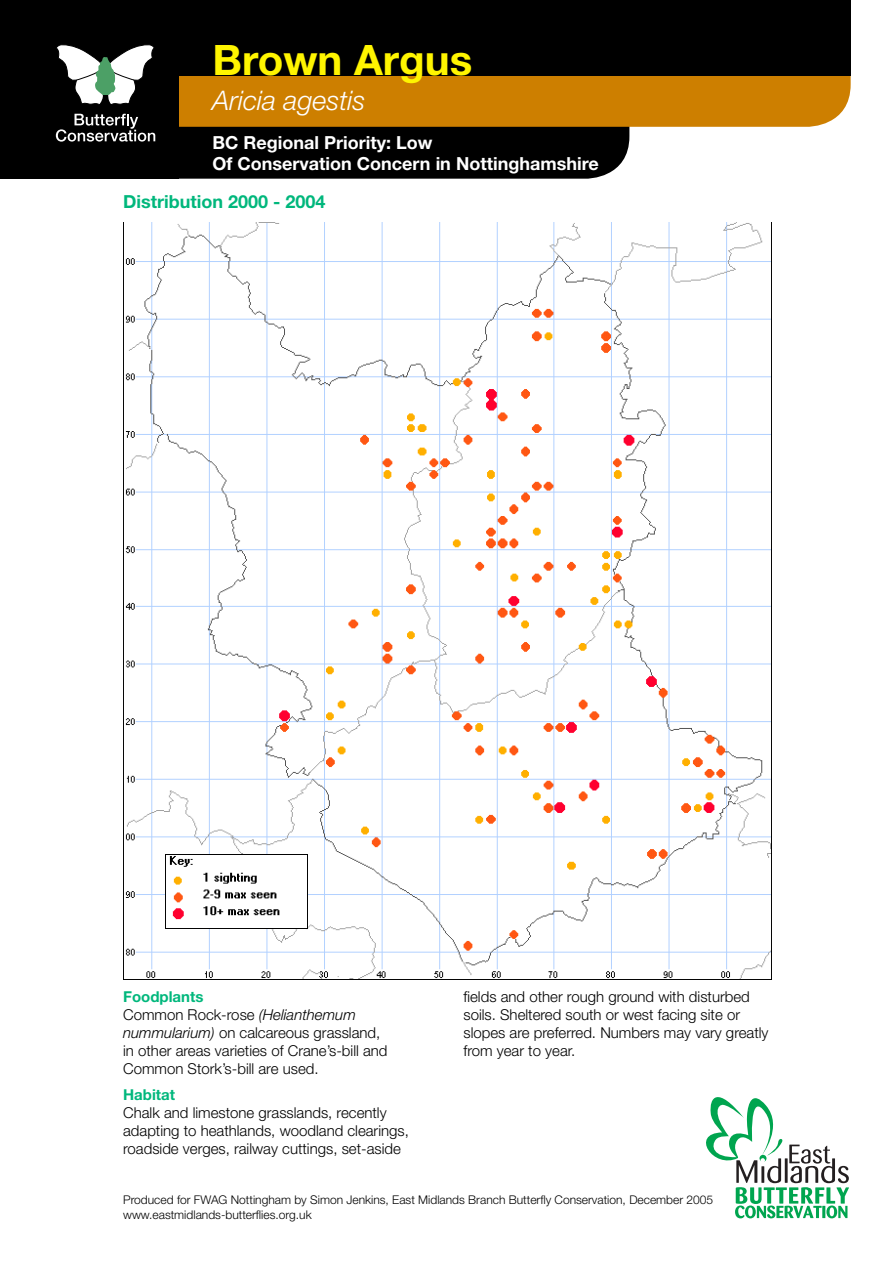
<style>
.page{position:relative;width:893px;height:1263px;background:#fff}
.page>*{position:absolute;margin:0;border:0;box-sizing:border-box;transform-origin:0 0}
.t1{font:700 42px "Helvetica Neue";color:#fff500}
.t2{font:italic 300 27px "Helvetica Neue";color:#fff}
.t3{font:700 18px/21.6px "Helvetica Neue";color:#fff}
.t4{font:700 18px "Helvetica Neue";color:#00b77c}
.t5{font:300 15px/18px "Helvetica Neue";color:#000}
.t6{font:700 15px "Helvetica Neue";color:#00b77c}
.t7{font:300 12px/14.4px "Helvetica Neue";color:#000}
.s1{font-weight:700;color:#00b77c}
.s2{font-style:italic}
</style>
<div class="page">
<div style="left:178px;top:127px;width:451px;height:52px;background:#000"></div>
<div style="left:178px;top:75px;width:672px;height:52px;background:#cd7f00"></div>
<div style="left:0;top:0;width:850px;height:75px;background:#000"></div>
<img style="left:123px;top:222px;width:648px;height:758px">
<img style="left:166px;top:855px;width:141px;height:74px">
<svg style="left:706px;top:1097px;width:142px;height:121px"></svg>
<div style="left:0;top:0;width:178px;height:179px;background:#000"></div>
<svg style="left:56px;top:44px;width:98px;height:61px"></svg>
<svg style="left:56px;top:114px;width:99px;height:28px"></svg>
<h1 class="t1" style="left:212px;top:45px;width:261px">Brown Argus</h1>
<h2 class="t2" style="left:212px;top:90px;width:155px">Aricia agestis</h2>
<p class="t3" style="left:212px;top:133px;width:387px">BC Regional Priority: Low<br>Of Conservation Concern in Nottinghamshire</p>
<p class="t4" style="left:123px;top:195px;width:204px">Distribution 2000 - 2004</p>
<p class="t5" style="left:123px;top:989px;width:266px"><span class="s1">Foodplants<br></span>Common Rock-rose <span class="s2">(Helianthemum nummularium)</span> on calcareous grassland, in other areas varieties of Crane’s-bill and<br>Common Stork’s-bill are used.</p>
<p class="t6" style="left:123px;top:1089px;width:53px">Habitat</p>
<p class="t5" style="left:123px;top:1105px;width:287px">Chalk and limestone grasslands, recently adapting to heathlands, woodland clearings, roadside verges, railway cuttings, set-aside</p>
<p class="t5" style="left:463px;top:989px;width:306px">fields and other rough ground with disturbed soils. Sheltered south or west facing site or slopes are preferred. Numbers may vary greatly from year to year.</p>
<p class="t7" style="left:123px;top:1194px;width:591px">Produced for FWAG Nottingham by Simon Jenkins, East Midlands Branch Butterfly Conservation, December 2005 www.eastmidlands-butterflies.org.uk</p>
</div>
